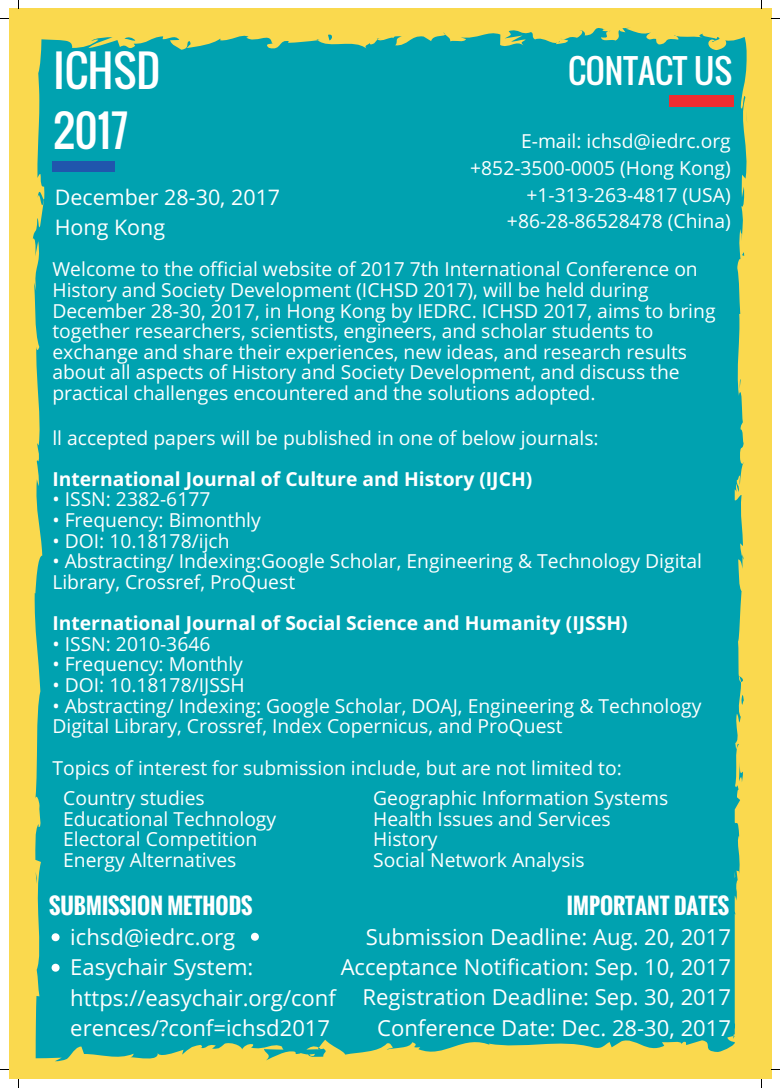
<style>
.page{position:relative;width:780px;height:1088px;background:#fff}
.page>*{position:absolute;margin:0;border:0;box-sizing:border-box;transform-origin:0 0}
.t1{font:42.94px/60px "Oswald";color:#fff}
.t2{font:33.06px "Oswald";color:#fff}
.t3{font:22.06px/30.4px "Open Sans";color:#fff}
.t4{font:700 22.06px "Oswald";color:#fff}
.t5{font:21.5px/30px "Open Sans";color:#fff}
.t6{font:19.31px/20.6px "Open Sans";color:#fff}
.t7{font:700 19.31px "Open Sans";color:#fff}
</style>
<div class="page">
<div style="left:9px;top:9px;width:761px;height:1070px;background:#fad94e"></div>
<div style="left:33px;top:27px;width:714px;height:1034px;background:#00a2b0"></div>
<svg style="left:738px;top:379px;width:2px;height:16px"></svg>
<svg style="left:738px;top:757px;width:7px;height:30px"></svg>
<svg style="left:741px;top:692px;width:2px;height:19px"></svg>
<svg style="left:741px;top:248px;width:3px;height:8px"></svg>
<svg style="left:746px;top:109px;width:1px;height:14px"></svg>
<svg style="left:328px;top:33px;width:5px;height:7px"></svg>
<svg style="left:124px;top:36px;width:11px;height:5px"></svg>
<svg style="left:36px;top:872px;width:1px;height:12px"></svg>
<div style="left:53px;top:161px;width:62px;height:11px;background:#2056ad"></div>
<div style="left:669px;top:95px;width:64px;height:11px;background:#ee2d31"></div>
<svg style="left:52px;top:933px;width:8px;height:8px"></svg>
<svg style="left:52px;top:964px;width:8px;height:8px"></svg>
<svg style="left:251px;top:933px;width:8px;height:8px"></svg>
<h1 class="t1" style="left:53px;top:39px;width:108px">ICHSD<br>2017</h1>
<p class="t5" style="left:55px;top:182px;width:227px">December 28-30, 2017<br>Hong Kong</p>
<h2 class="t2" style="left:568px;top:46px;width:166px">CONTACT US</h2>
<p class="t6" style="left:470px;top:127px;width:262px;line-height:26.7px;text-align:right">E-mail: ichsd@iedrc.org +852-3500-0005 (Hong Kong) +1-313-263-4817 (USA) +86-28-86528478 (China)</p>
<p class="t6" style="left:52px;top:258px;width:664px">Welcome to the official website of 2017 7th International Conference on History and Society Development (ICHSD 2017), will be held during December 28-30, 2017, in Hong Kong by IEDRC. ICHSD 2017, aims to bring together researchers, scientists, engineers, and scholar students to exchange and share their experiences, new ideas, and research results about all aspects of History and Society Development, and discuss the practical challenges encountered and the solutions adopted.</p>
<p class="t6" style="left:52px;top:427px;width:547px">ll accepted papers will be published in one of below journals:</p>
<p class="t7" style="left:52px;top:465px;width:481px">International Journal of Culture and History (IJCH)</p>
<p class="t6" style="left:52px;top:489px;width:159px">• ISSN: 2382-6177</p>
<p class="t6" style="left:52px;top:509px;width:210px">• Frequency: Bimonthly</p>
<p class="t6" style="left:52px;top:530px;width:179px">• DOI: 10.18178/ijch</p>
<p class="t6" style="left:52px;top:550px;width:651px">• Abstracting/ Indexing:Google Scholar, Engineering &amp; Technology Digital<br>Library, Crossref, ProQuest</p>
<p class="t7" style="left:52px;top:609px;width:576px">International Journal of Social Science and Humanity (IJSSH)</p>
<p class="t6" style="left:52px;top:633px;width:159px">• ISSN: 2010-3646</p>
<p class="t6" style="left:52px;top:653px;width:192px">• Frequency: Monthly</p>
<p class="t6" style="left:52px;top:674px;width:194px">• DOI: 10.18178/IJSSH</p>
<p class="t6" style="left:52px;top:695px;width:650px">• Abstracting/ Indexing: Google Scholar, DOAJ, Engineering &amp; Technology<br>Digital Library, Crossref, Index Copernicus, and ProQuest</p>
<p class="t6" style="left:52px;top:757px;width:571px">Topics of interest for submission include, but are not limited to:</p>
<p class="t6" style="left:63px;top:787px;width:214px">Country studies<br>Educational Technology<br>Electoral Competition<br>Energy Alternatives</p>
<p class="t6" style="left:373px;top:787px;width:296px">Geographic Information Systems<br>Health Issues and Services<br>History<br>Social Network Analysis</p>
<p class="t4" style="left:49px;top:888px;width:205px">SUBMISSION METHODS</p>
<p class="t3" style="left:70px;top:921px;width:267px">ichsd@iedrc.org<br>Easychair System: https://easychair.org/conf erences/?conf=ichsd2017</p>
<p class="t4" style="left:567px;top:888px;width:164px">IMPORTANT DATES</p>
<p class="t3" style="left:340px;top:921px;width:392px;text-align:right">Submission Deadline: Aug. 20, 2017<br>Acceptance Notification: Sep. 10, 2017<br>Registration Deadline: Sep. 30, 2017<br>Conference Date: Dec. 28-30, 2017</p>
</div>
